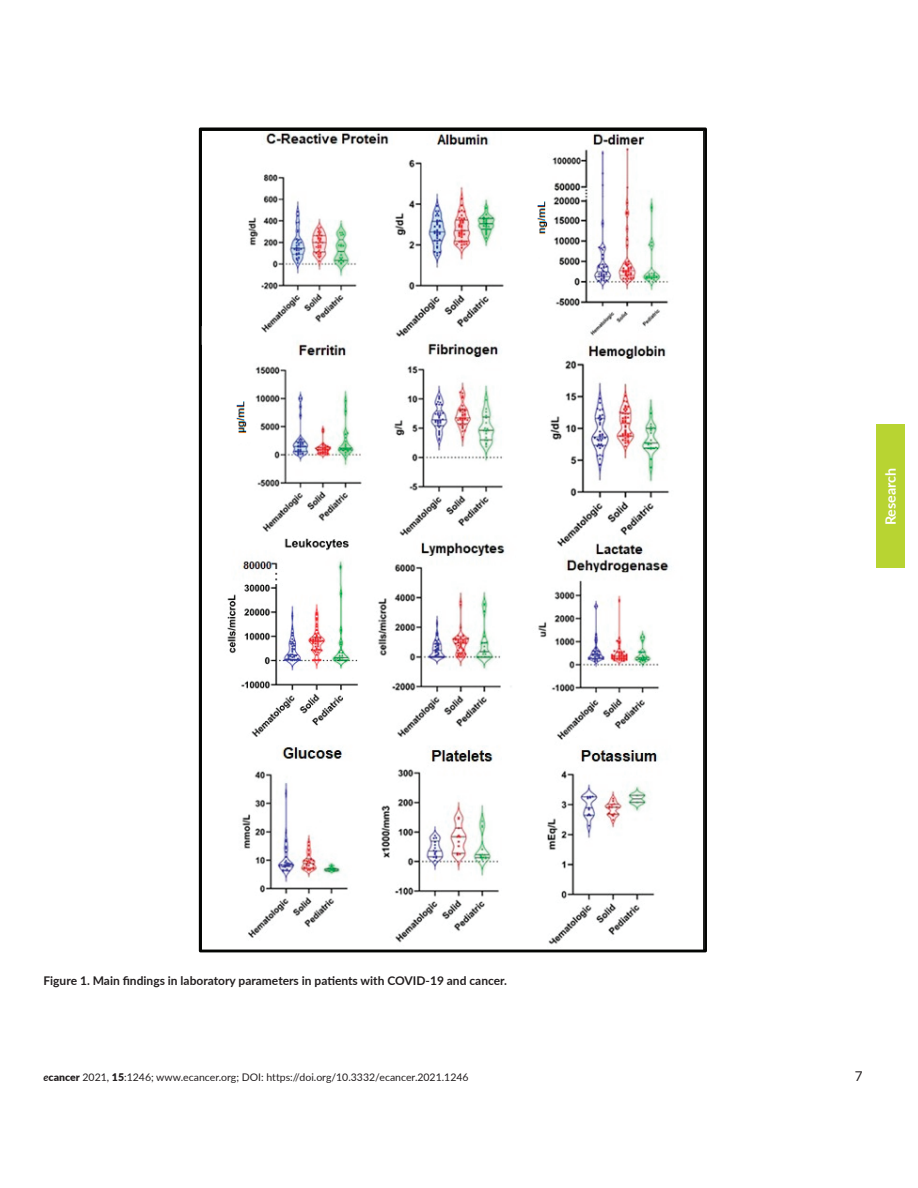
<style>
.page{position:relative;width:918px;height:1188px;background:#fff}
.page>*{position:absolute;margin:0;border:0;box-sizing:border-box;transform-origin:0 0}
.t1{font:700 14.25px "Lato";color:#fff}
.t2{font:13.5px "Lato";color:#231f20}
.t3{font:700 12px "Lato";color:#231f20}
.t4{font:10.5px "Lato";color:#231f20}
.s1{font-weight:700;font-style:italic}
.s2{font-weight:900}
</style>
<div class="page">
<div style="left:876px;top:425px;width:29px;height:143px;background:#b8d432"></div>
<img style="left:227px;top:131px;width:443px;height:814px">
<div style="left:199px;top:127px;width:508px;height:825px;border:3px solid #040503"></div>
<h1 class="t1" style="left:880px;top:525px;width:59px;rotate:-90deg">Research</h1>
<p class="t3" style="left:44px;top:971px;width:465px">Figure 1. Main findings in laboratory parameters in patients with COVID-19 and cancer.</p>
<p class="t4" style="left:44px;top:1070px;width:427px"><span class="s1">e</span><span class="s2">cancer</span> 2021, <span class="s2">15</span>:1246; www.ecancer.org; DOI: https://doi.org/10.3332/ecancer.2021.1246</p>
<p class="t2" style="left:855px;top:1067px;width:9px">7</p>
</div>
